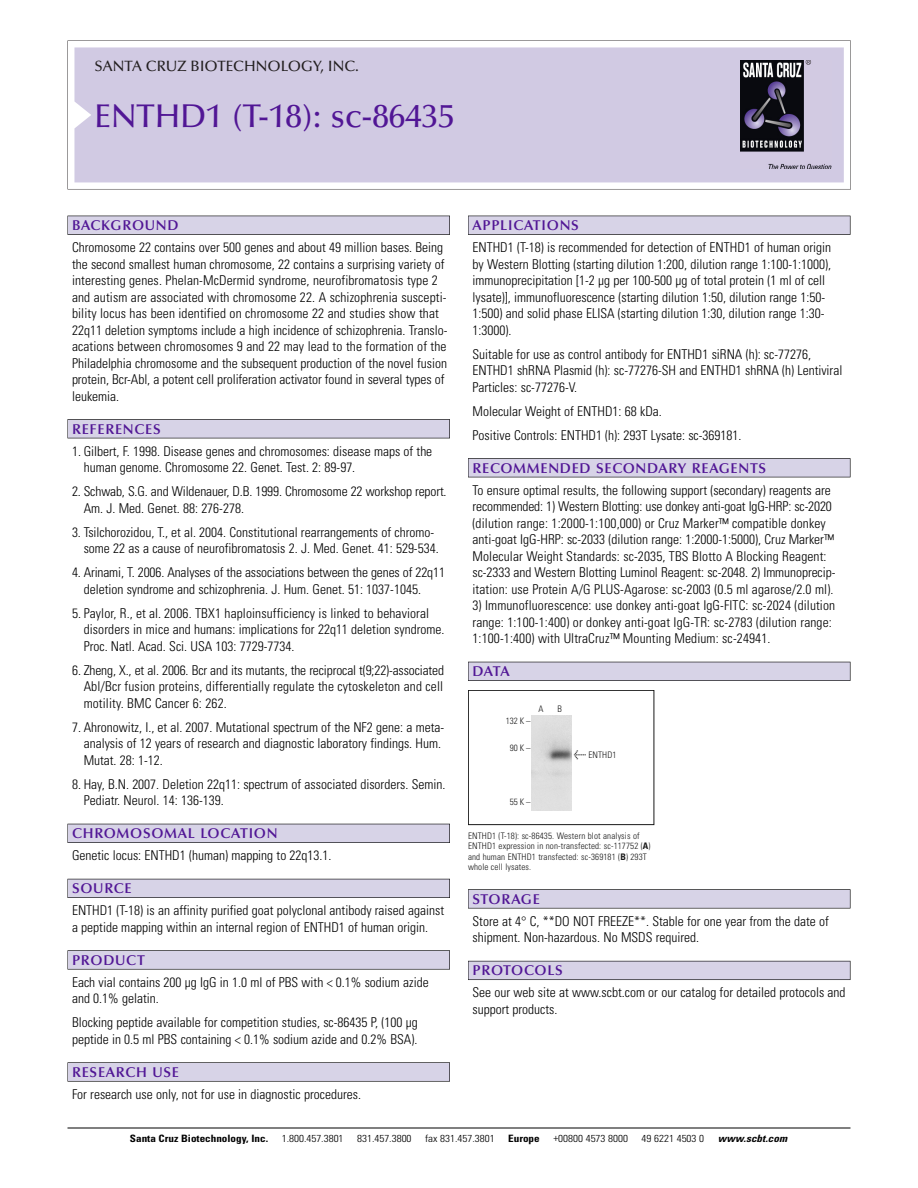
<style>
.page{position:relative;width:918px;height:1188px;background:#fff}
.page>*{position:absolute;margin:0;border:0;box-sizing:border-box;transform-origin:0 0}
.t1{font:500 33px "Optima";color:#511695}
.t2{font:500 15px "Optima";color:#231f20}
.t3{font:600 14.25px "Optima";letter-spacing:.05em;color:#511695}
.t4{font:300 condensed 13.5px/16.5px "Univers";color:#000}
.t5{font:300 condensed 10.2px "Univers";color:#000;scale:1.1 1}
.t6{font:700 condensed 10.2px "Univers";color:#000;scale:1.1 1}
.t7{font:italic 700 condensed 10.2px "Univers";letter-spacing:.005em;color:#000;scale:1.1 1}
.t8{font:9px/10.5px "Univers Condensed Light+MITNOF";letter-spacing:.015em;color:#191919}
.s1{font-family:"Meta Plus Book Roman+CJOYRX";font-size:10.5px}
.s2{font-family:"Univers Condensed Bold+TBSIIJ"}
</style>
<div class="page">
<svg style="left:68px;top:40px;width:783px;height:149px"></svg>
<div style="left:74px;top:47px;width:770px;height:135px;background:#d1cae3"></div>
<img style="left:741px;top:60px;width:90px;height:108px">
<div style="left:68px;top:216px;width:382px;height:19px;background:#525155"></div>
<div style="left:68px;top:216px;width:381px;height:18px;background:#d7d3e7"></div>
<div style="left:68px;top:419px;width:382px;height:19px;background:#525155"></div>
<div style="left:68px;top:420px;width:381px;height:18px;background:#d7d3e7"></div>
<div style="left:68px;top:824px;width:382px;height:19px;background:#525158"></div>
<div style="left:68px;top:824px;width:381px;height:18px;background:#d7d3e7"></div>
<div style="left:68px;top:879px;width:382px;height:19px;background:#54535a"></div>
<div style="left:68px;top:879px;width:381px;height:18px;background:#d7d3e7"></div>
<svg style="left:68px;top:950px;width:382px;height:20px"></svg>
<div style="left:68px;top:951px;width:381px;height:18px;background:#d7d3e7"></div>
<div style="left:68px;top:1062px;width:382px;height:20px;background:#626263"></div>
<div style="left:68px;top:1063px;width:381px;height:18px;background:#d7d3e7"></div>
<div style="left:468px;top:216px;width:382px;height:19px;background:#525155"></div>
<div style="left:468px;top:216px;width:382px;height:18px;background:#d7d3e7"></div>
<div style="left:468px;top:458px;width:382px;height:19px;background:#525155"></div>
<div style="left:468px;top:459px;width:382px;height:18px;background:#d7d3e7"></div>
<div style="left:468px;top:662px;width:382px;height:19px;background:#525158"></div>
<div style="left:468px;top:662px;width:382px;height:18px;background:#d7d3e7"></div>
<div style="left:468px;top:889px;width:382px;height:19px;background:#575759"></div>
<div style="left:468px;top:890px;width:382px;height:18px;background:#d7d3e7"></div>
<div style="left:468px;top:961px;width:382px;height:19px;background:#5b5a62"></div>
<div style="left:468px;top:961px;width:382px;height:18px;background:#d7d3e7"></div>
<hr style="left:68px;top:1128px;width:782px;height:1px;background:#000">
<div style="left:468px;top:690px;width:186px;height:135px;border:1px solid #191919"></div>
<img style="left:532px;top:715px;width:40px;height:96px">
<p class="t2" style="left:94px;top:61px;width:266px">SANTA CRUZ BIOTECHNOLOGY, INC.</p>
<h1 class="t1" style="left:94px;top:103px;width:362px">ENTHD1 (T-18): sc-86435</h1>
<p class="t3" style="left:72px;top:219px;width:108px">BACKGROUND</p>
<p class="t4" style="left:72px;top:240px;width:377px">Chromosome 22 contains over 500 genes and about 49 million bases. Being the second smallest human chromosome, 22 contains a surprising variety of interesting genes. Phelan-McDermid syndrome, neurofibromatosis type 2 and autism are associated with chromosome 22. A schizophrenia suscepti&shy;bility locus has been identified on chromosome 22 and studies show that 22q11 deletion symptoms include a high incidence of schizophrenia. Translo&shy;acations between chromosomes 9 and 22 may lead to the formation of the Philadelphia chromosome and the subsequent production of the novel fusion protein, Bcr-Abl, a potent cell proliferation activator found in several types of leukemia.</p>
<p class="t3" style="left:72px;top:423px;width:90px">REFERENCES</p>
<p class="t4" style="left:84px;top:444px;width:350px;text-indent:-12px">1. Gilbert, F. 1998. Disease genes and chromosomes: disease maps of the human genome. Chromosome 22. Genet. Test. 2: 89-97.</p>
<p class="t4" style="left:84px;top:484px;width:364px;text-indent:-12px">2. Schwab, S.G. and Wildenauer, D.B. 1999. Chromosome 22 workshop report.<br>Am. J. Med. Genet. 88: 276-278.</p>
<p class="t4" style="left:84px;top:525px;width:357px;text-indent:-12px">3. Tsilchorozidou, T., et al. 2004. Constitutional rearrangements of chromo&shy;some 22 as a cause of neurofibromatosis 2. J. Med. Genet. 41: 529-534.</p>
<p class="t4" style="left:84px;top:565px;width:363px;text-indent:-12px">4. Arinami, T. 2006. Analyses of the associations between the genes of 22q11 deletion syndrome and schizophrenia. J. Hum. Genet. 51: 1037-1045.</p>
<p class="t4" style="left:84px;top:606px;width:362px;text-indent:-12px">5. Paylor, R., et al. 2006. TBX1 haploinsufficiency is linked to behavioral disorders in mice and humans: implications for 22q11 deletion syndrome.<br>Proc. Natl. Acad. Sci. USA 103: 7729-7734.</p>
<p class="t4" style="left:84px;top:663px;width:362px;text-align:justify;text-indent:-12px">6. Zheng, X., et al. 2006. Bcr and its mutants, the reciprocal t(9;22)-associated Abl/Bcr fusion proteins, differentially regulate the cytoskeleton and cell motility. BMC Cancer 6: 262.</p>
<p class="t4" style="left:84px;top:720px;width:362px;text-indent:-12px">7. Ahronowitz, I., et al. 2007. Mutational spectrum of the NF2 gene: a meta&shy;analysis of 12 years of research and diagnostic laboratory findings. Hum.<br>Mutat. 28: 1-12.</p>
<p class="t4" style="left:84px;top:777px;width:363px;text-indent:-12px">8. Hay, B.N. 2007. Deletion 22q11: spectrum of associated disorders. Semin.<br>Pediatr. Neurol. 14: 136-139.</p>
<p class="t3" style="left:72px;top:828px;width:207px">CHROMOSOMAL LOCATION</p>
<p class="t4" style="left:72px;top:848px;width:261px">Genetic locus: ENTHD1 (human) mapping to 22q13.1.</p>
<p class="t3" style="left:72px;top:883px;width:61px">SOURCE</p>
<p class="t4" style="left:72px;top:903px;width:374px">ENTHD1 (T-18) is an affinity purified goat polyclonal antibody raised against a peptide mapping within an internal region of ENTHD1 of human origin.</p>
<p class="t3" style="left:72px;top:954px;width:74px">PRODUCT</p>
<p class="t4" style="left:72px;top:975px;width:358px">Each vial contains 200 µg IgG in 1.0 ml of PBS with &lt; 0.1% sodium azide and 0.1% gelatin.</p>
<p class="t4" style="left:72px;top:1015px;width:347px">Blocking peptide available for competition studies, sc-86435 P, (100 µg peptide in 0.5 ml PBS containing &lt; 0.1% sodium azide and 0.2% BSA).</p>
<p class="t3" style="left:72px;top:1066px;width:109px">RESEARCH USE</p>
<p class="t4" style="left:72px;top:1087px;width:290px">For research use only, not for use in diagnostic procedures.</p>
<p class="t3" style="left:473px;top:219px;width:108px">APPLICATIONS</p>
<p class="t4" style="left:473px;top:240px;width:360px">ENTHD1 (T-18) is recommended for detection of ENTHD1 of human origin by Western Blotting (starting dilution 1:200, dilution range 1:100-1:1000), immunoprecipitation [1-2 µg per 100-500 µg of total protein (1 ml of cell lysate)], immunofluorescence (starting dilution 1:50, dilution range 1:50- 1:500) and solid phase ELISA (starting dilution 1:30, dilution range 1:30- 1:3000).</p>
<p class="t4" style="left:473px;top:347px;width:371px">Suitable for use as control antibody for ENTHD1 siRNA (h): sc-77276,<br>ENTHD1 shRNA Plasmid (h): sc-77276-SH and ENTHD1 shRNA (h) Lentiviral<br>Particles: sc-77276-V.</p>
<p class="t4" style="left:473px;top:400px;width:271px;line-height:24px">Molecular Weight of ENTHD1: 68 kDa.<br>Positive Controls: ENTHD1 (h): 293T Lysate: sc-369181.</p>
<p class="t3" style="left:473px;top:462px;width:295px">RECOMMENDED SECONDARY REAGENTS</p>
<p class="t4" style="left:473px;top:483px;width:364px">To ensure optimal results, the following support (secondary) reagents are recommended: 1) Western Blotting: use donkey anti-goat IgG-HRP: sc-2020 (dilution range: 1:2000-1:100,000) or Cruz Marker™ compatible donkey anti-goat IgG-HRP: sc-2033 (dilution range: 1:2000-1:5000), Cruz Marker™ Molecular Weight Standards: sc-2035, TBS Blotto A Blocking Reagent: sc-2333 and Western Blotting Luminol Reagent: sc-2048. 2) Immunoprecip&shy;itation: use Protein A/G PLUS-Agarose: sc-2003 (0.5 ml agarose/2.0 ml).</p>
<p class="t4" style="left:473px;top:598px;width:364px">3) Immunofluorescence: use donkey anti-goat IgG-FITC: sc-2024 (dilution range: 1:100-1:400) or donkey anti-goat IgG-TR: sc-2783 (dilution range:<br>1:100-1:400) with UltraCruz™ Mounting Medium: sc-24941.</p>
<p class="t3" style="left:473px;top:666px;width:39px">DATA</p>
<p class="t8" style="left:539px;top:705px;width:7px">A</p>
<p class="t8" style="left:557px;top:705px;width:6px">B</p>
<p class="t8" style="left:506px;top:717px;width:26px">132 K –</p>
<p class="t8" style="left:510px;top:743px;width:22px">90K–</p>
<p class="t8" style="left:574px;top:750px;width:44px"><span class="s1">&lt;</span> ENTHD1</p>
<p class="t8" style="left:510px;top:798px;width:22px">55K–</p>
<p class="t8" style="left:468px;top:831px;width:184px">ENTHD1 (T-18): sc-86435. Western blot analysis of ENTHD1 expression in non-transfected: sc-117752 (<span class="s2">A</span>) and human ENTHD1 transfected: sc-369181 (<span class="s2">B</span>) 293T whole cell lysates.</p>
<p class="t3" style="left:473px;top:893px;width:69px">STORAGE</p>
<p class="t4" style="left:473px;top:914px;width:358px">Store at 4° C, **DO NOT FREEZE**. Stable for one year from the date of shipment. Non-hazardous. No MSDS required.</p>
<p class="t3" style="left:473px;top:965px;width:92px">PROTOCOLS</p>
<p class="t4" style="left:473px;top:985px;width:375px">See our web site at www.scbt.com or our catalog for detailed protocols and support products.</p>
<p class="t6" style="left:130px;top:1135px;width:127px">Santa Cruz Biotechnology, Inc.</p>
<p class="t5" style="left:282px;top:1135px;width:58px">1.800.457.3801</p>
<p class="t5" style="left:357px;top:1135px;width:51px">831.457.3800</p>
<p class="t5" style="left:425px;top:1135px;width:65px">fax 831.457.3801</p>
<p class="t6" style="left:508px;top:1135px;width:30px">Europe</p>
<p class="t5" style="left:553px;top:1135px;width:69px">+00800 4573 8000</p>
<p class="t5" style="left:642px;top:1135px;width:58px">49 6221 4503 0</p>
<p class="t7" style="left:718px;top:1135px;width:64px">www.scbt.com</p>
</div>
